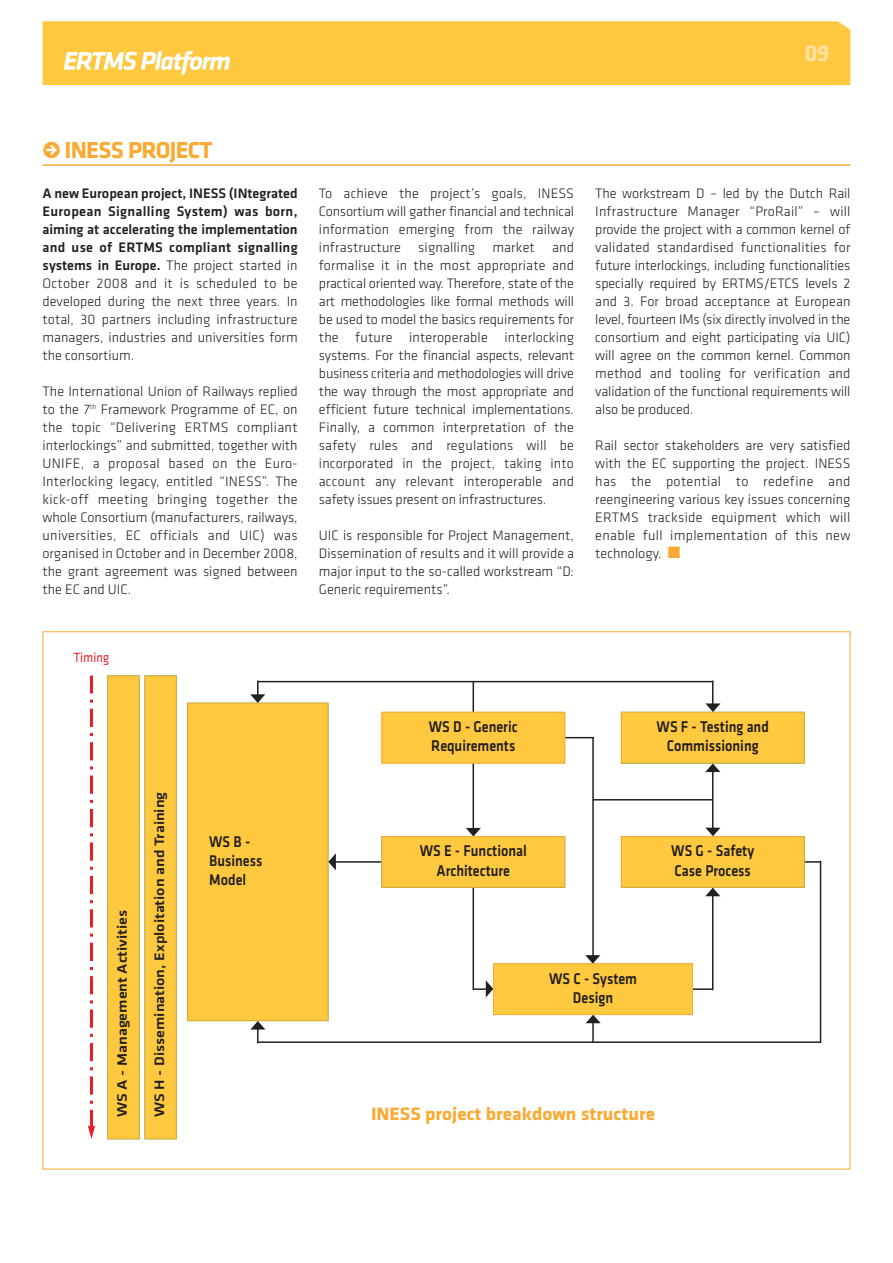
<style>
.page{position:relative;width:893px;height:1263px;background:#fff}
.page>*{position:absolute;margin:0;border:0;box-sizing:border-box;transform-origin:0 0}
.t1{font:700 24px "Klavika";letter-spacing:-.03em;color:#faaa33}
.t2{font:700 24px "Klavika";color:#ffe1a0}
.t3{font:700 18.6px "Klavika";color:#faaa33}
.t4{font:500 16.05px/19.4px "Klavika";color:#231f20;text-align:center;scale:.88 1}
.t5{font:300 14.25px/18px "Klavika";color:#231f20;text-align:justify}
.t6{font:500 14.25px "Klavika";color:#231f20;scale:1.13 1}
.t7{font:13.95px "Klavika";color:#ee1d23;scale:.88 1}
.s1{font-family:"Klavika Bold Arrows";font-weight:400}
.s2{font-weight:500}
.s3{color:#faaa33}
</style>
<div class="page">
<div style="left:43px;top:21px;width:807px;height:64px;background:#fec83f"></div>
<hr style="left:43px;top:164px;width:807px;height:2px;background:#faaa33">
<svg style="left:90px;top:693px;width:3px;height:417px"></svg>
<svg style="left:88px;top:1125px;width:7px;height:14px"></svg>
<hr style="left:90px;top:675px;width:3px;height:18px;background:#ee1d23">
<hr style="left:90px;top:1110px;width:3px;height:18px;background:#ee1d23">
<hr style="left:258px;top:681px;width:455px;height:1px;background:#231f20">
<hr style="left:258px;top:1041px;width:562px;height:2px;background:#231f20">
<hr style="left:564px;top:737px;width:30px;height:1px;background:#231f20">
<hr style="left:593px;top:799px;width:120px;height:1px;background:#231f20">
<hr style="left:331px;top:861px;width:50px;height:2px;background:#231f20">
<svg style="left:805px;top:861px;width:15px;height:2px"></svg>
<hr style="left:473px;top:682px;width:1px;height:150px;background:#231f20">
<hr style="left:592px;top:1018px;width:2px;height:24px;background:#231f20">
<hr style="left:592px;top:738px;width:2px;height:219px;background:#231f20">
<hr style="left:473px;top:886px;width:1px;height:104px;background:#231f20">
<hr style="left:257px;top:680px;width:2px;height:22px;background:#231f20">
<hr style="left:712px;top:765px;width:1px;height:69px;background:#231f20">
<hr style="left:712px;top:889px;width:1px;height:101px;background:#231f20">
<hr style="left:693px;top:988px;width:20px;height:2px;background:#231f20">
<hr style="left:257px;top:1022px;width:2px;height:21px;background:#231f20">
<hr style="left:820px;top:861px;width:1px;height:182px;background:#231f20">
<div style="left:622px;top:713px;width:182px;height:50px;background:#fec83f"></div>
<div style="left:621px;top:712px;width:184px;height:51px;border:1px solid #faaa33"></div>
<div style="left:622px;top:837px;width:182px;height:50px;background:#fec83f"></div>
<div style="left:621px;top:836px;width:184px;height:52px;border:1px solid #faaa33"></div>
<div style="left:188px;top:704px;width:140px;height:316px;background:#fec83f"></div>
<div style="left:187px;top:703px;width:141px;height:318px;border:1px solid #faaa33"></div>
<div style="left:108px;top:676px;width:31px;height:462px;background:#fec83f"></div>
<div style="left:107px;top:675px;width:32px;height:464px;border:1px solid #faaa33"></div>
<div style="left:145px;top:676px;width:31px;height:462px;background:#fec83f"></div>
<div style="left:145px;top:675px;width:32px;height:464px;border:1px solid #faaa33"></div>
<svg style="left:250px;top:694px;width:15px;height:9px"></svg>
<svg style="left:250px;top:1021px;width:15px;height:8px"></svg>
<svg style="left:586px;top:1015px;width:15px;height:8px"></svg>
<svg style="left:705px;top:888px;width:15px;height:8px"></svg>
<svg style="left:705px;top:763px;width:15px;height:9px"></svg>
<svg style="left:466px;top:828px;width:15px;height:8px"></svg>
<div style="left:382px;top:837px;width:182px;height:50px;background:#fec83f"></div>
<div style="left:381px;top:836px;width:184px;height:52px;border:1px solid #faaa33"></div>
<svg style="left:706px;top:828px;width:14px;height:8px"></svg>
<svg style="left:705px;top:680px;width:15px;height:32px"></svg>
<svg style="left:473px;top:980px;width:20px;height:17px"></svg>
<svg style="left:585px;top:955px;width:15px;height:8px"></svg>
<div style="left:494px;top:964px;width:198px;height:50px;background:#fec83f"></div>
<div style="left:493px;top:963px;width:200px;height:52px;border:1px solid #faaa33"></div>
<svg style="left:328px;top:853px;width:8px;height:17px"></svg>
<div style="left:382px;top:713px;width:182px;height:50px;background:#fec83f"></div>
<div style="left:381px;top:712px;width:184px;height:51px;border:1px solid #faaa33"></div>
<svg style="left:64px;top:51px;width:166px;height:24px"></svg>
<h1 class="t2" style="left:804px;top:45px;width:26px">09</h1>
<h1 class="t1" style="left:43px;top:142px;width:172px"><span class="s1">R</span> INESS PROJECT</h1>
<p class="t5" style="left:43px;top:186px;width:257px"><span class="s2">A new European project, INESS (INtegrated European Signalling System) was born, aiming at accelerating the implementation and use of ERTMS compliant signalling systems in Europe.</span> The project started in October 2008 and it is scheduled to be developed during the next three years. In total, 30 partners including infrastructure managers, industries and universities form the consortium.</p>
<p class="t5" style="left:43px;top:384px;width:257px">The International Union of Railways replied to the 7<sup>th</sup> Framework Programme of EC, on the topic “Delivering ERTMS compliant interlockings” and submitted, together with UNIFE, a proposal based on the Euro-Interlocking legacy, entitled “INESS”. The kick-off meeting bringing together the whole Consortium (manufacturers, railways, universities, EC officials and UIC) was organised in October and in December 2008, the grant agreement was signed between the EC and UIC.</p>
<p class="t5" style="left:319px;top:186px;width:257px">To achieve the project’s goals, INESS Consortium will gather financial and technical information emerging from the railway infrastructure signalling market and formalise it in the most appropriate and practical oriented way. Therefore, state of the art methodologies like formal methods will be used to model the basics requirements for the future interoperable interlocking systems. For the financial aspects, relevant business criteria and methodologies will drive the way through the most appropriate and efficient future technical implementations.<br>Finally, a common interpretation of the safety rules and regulations will be incorporated in the project, taking into account any relevant interoperable and safety issues present on infrastructures.</p>
<p class="t5" style="left:319px;top:528px;width:257px">UIC is responsible for Project Management, Dissemination of results and it will provide a major input to the so-called workstream “D:<br>Generic requirements”.</p>
<p class="t5" style="left:595px;top:186px;width:257px">The workstream D – led by the Dutch Rail Infrastructure Manager “ProRail” – will provide the project with a common kernel of validated standardised functionalities for future interlockings, including functionalities specially required by ERTMS/ETCS levels 2 and 3. For broad acceptance at European level, fourteen IMs (six directly involved in the consortium and eight participating via UIC) will agree on the common kernel. Common method and tooling for verification and validation of the functional requirements will also be produced.</p>
<p class="t5" style="left:595px;top:438px;width:257px">Rail sector stakeholders are very satisfied with the EC supporting the project. INESS has the potential to redefine and reengineering various key issues concerning ERTMS trackside equipment which will enable full implementation of this new technology. <span class="s3">■</span></p>
<p class="t7" style="left:74px;top:652px;width:41px">Timing</p>
<p class="t6" style="left:117px;top:1117px;width:185px;rotate:-90deg">WS A - Management Activities</p>
<p class="t6" style="left:155px;top:1117px;width:289px;rotate:-90deg">WS H - Dissemination, Exploitation and Training</p>
<p class="t4" style="left:209px;top:833px;width:62px;text-align:left">WSB-<br>Business<br>Model</p>
<p class="t4" style="left:429px;top:719px;width:102px;text-align:left">WS D - Generic<br>Requirements</p>
<p class="t4" style="left:420px;top:843px;width:123px">WS E - Functional<br>Architecture</p>
<p class="t4" style="left:657px;top:719px;width:129px">WS F - Testing and<br>Commissioning</p>
<p class="t4" style="left:671px;top:843px;width:96px;text-align:left">WS G - Safety<br>Case Process</p>
<p class="t4" style="left:549px;top:970px;width:101px">WS C - System<br>Design</p>
<h2 class="t3" style="left:371px;top:1108px;width:286px">INESS project breakdown structure</h2>
</div>
